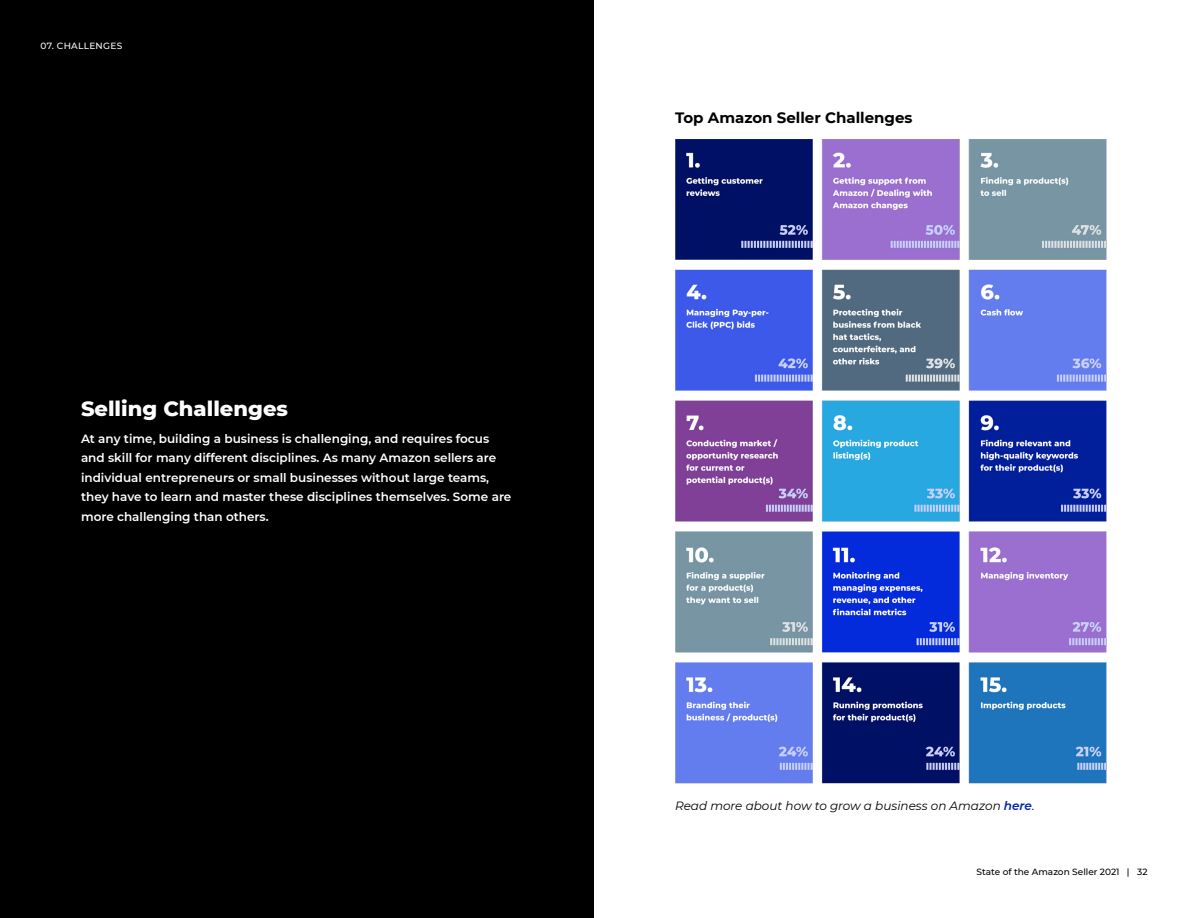
<style>
.page{position:relative;width:1188px;height:918px;background:#fff}
.page>*{position:absolute;margin:0;border:0;box-sizing:border-box;transform-origin:0 0}
.t1{font:800 21px "Montserrat";color:#fff}
.t2{font:700 15px "Montserrat";color:#000}
.t3{font:600 12px/19.5px "Montserrat";color:#fff}
.t4{font:italic 12px "Montserrat";color:#000}
.t5{font:500 9px "Montserrat";color:#000}
.t6{font:500 9px "Montserrat";letter-spacing:.03em;color:#fff}
.s1{font-weight:600;color:#0221a4}
</style>
<div class="page">
<div style="left:0;top:0;width:594px;height:918px;background:#000"></div>
<img style="left:675px;top:140px;width:432px;height:644px">
<p class="t6" style="left:40px;top:40px;width:83px">07. CHALLENGES</p>
<h1 class="t1" style="left:81px;top:393px;width:208px">Selling Challenges</h1>
<p class="t3" style="left:81px;top:428px;width:432px">At any time, building a business is challenging, and requires focus and skill for many different disciplines. As many Amazon sellers are individual entrepreneurs or small businesses without large teams, they have to learn and master these disciplines themselves. Some are more challenging than others.</p>
<p class="t2" style="left:675px;top:106px;width:239px">Top Amazon Seller Challenges</p>
<p class="t4" style="left:675px;top:798px;width:361px">Read more about how to grow a business on Amazon <span class="s1">here</span>.</p>
<p class="t5" style="left:977px;top:865px;width:172px">State of the Amazon Seller 2021 | 32</p>
</div>
